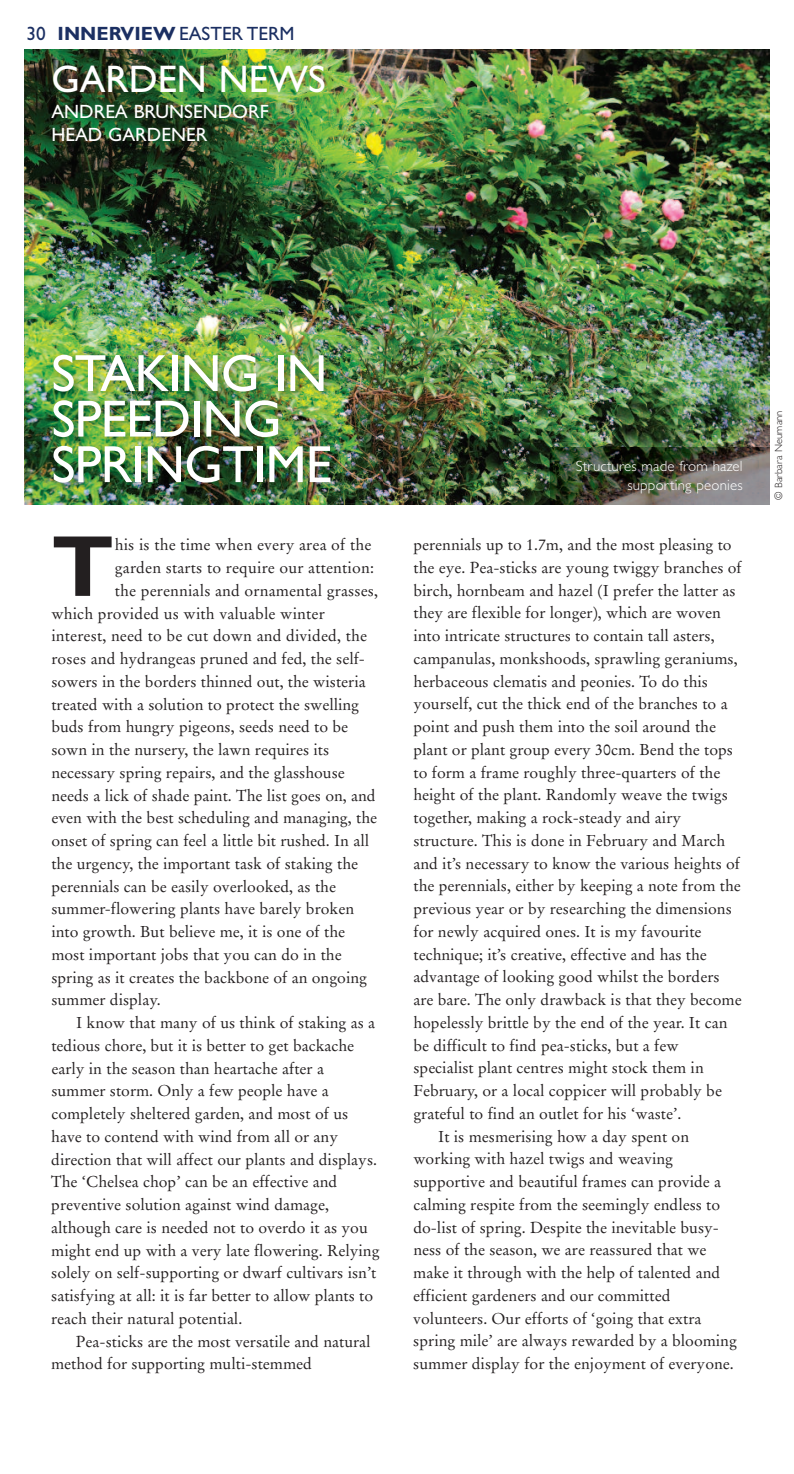
<style>
.page{position:relative;width:794px;height:1474px;background:#fff}
.page>*{position:absolute;margin:0;border:0;box-sizing:border-box;transform-origin:0 0}
.t1{font:700 86.98px "Gill Sans CE";color:#231f20}
.t2{font:52.5px/45.5px "Gill Sans CE";letter-spacing:-.015em;color:#fff}
.t3{font:38.5px "Gill Sans CE";color:#fff}
.t4{font:19.25px/22.8px "Gill Sans CE";color:#fff}
.t5{font:19.25px "Gill Sans CE";color:#1b2f62}
.t6{font:15.75px "Stempel Garamond";color:#231f20}
.t7{font:300 14.88px/19.2px "Gill Sans CE";letter-spacing:.01em;color:#fff;text-align:right}
.t8{font:300 10.5px "Gill Sans CE";letter-spacing:.01em;color:#231f20}
.s1{font-weight:700}
</style>
<div class="page">
<img style="left:25px;top:50px;width:744px;height:455px">
<img style="left:550px;top:448px;width:219px;height:57px">
<img style="left:25px;top:335px;width:357px;height:170px">
<p class="t5" style="left:27px;top:27px;width:270px">30 <span class="s1">INNERVIEW</span> EASTER TERM</p>
<h3 class="t3" style="left:51px;top:65px;width:276px">GARDEN NEWS</h3>
<p class="t4" style="left:51px;top:102px;width:219px">ANDREA BRUNSENDORF<br>HEAD GARDENER</p>
<h2 class="t2" style="left:51px;top:356px;width:282px">STAKING IN<br>SPEEDING<br>SPRINGTIME</h2>
<h1 class="t1" style="left:51px;top:533px;width:64px">T</h1>
<p class="t6" style="left:115px;top:538px;width:258px">his is the time when every area of the</p>
<p class="t6" style="left:115px;top:561px;width:261px">garden starts to require our attention:</p>
<p class="t6" style="left:115px;top:583px;width:265px">the perennials and ornamental grasses,</p>
<p class="t6" style="left:51px;top:606px;width:275px">which provided us with valuable winter</p>
<p class="t6" style="left:51px;top:629px;width:317px">interest, need to be cut down and divided, the</p>
<p class="t6" style="left:51px;top:652px;width:315px">roses and hydrangeas pruned and fed, the self-</p>
<p class="t6" style="left:51px;top:674px;width:316px">sowers in the borders thinned out, the wisteria</p>
<p class="t6" style="left:51px;top:697px;width:309px">treated with a solution to protect the swelling</p>
<p class="t6" style="left:51px;top:720px;width:298px">buds from hungry pigeons, seeds need to be</p>
<p class="t6" style="left:51px;top:743px;width:279px">sown in the nursery, the lawn requires its</p>
<p class="t6" style="left:51px;top:765px;width:295px">necessary spring repairs, and the glasshouse</p>
<p class="t6" style="left:51px;top:788px;width:326px">needs a lick of shade paint. The list goes on, and</p>
<p class="t6" style="left:51px;top:811px;width:327px">even with the best scheduling and managing, the</p>
<p class="t6" style="left:51px;top:834px;width:319px">onset of spring can feel a little bit rushed. In all</p>
<p class="t6" style="left:51px;top:856px;width:308px">the urgency, the important task of staking the</p>
<p class="t6" style="left:51px;top:879px;width:286px">perennials can be easily overlooked, as the</p>
<p class="t6" style="left:51px;top:902px;width:304px">summer-flowering plants have barely broken</p>
<p class="t6" style="left:51px;top:925px;width:295px">into growth. But believe me, it is one of the</p>
<p class="t6" style="left:51px;top:947px;width:292px">most important jobs that you can do in the</p>
<p class="t6" style="left:51px;top:970px;width:317px">spring as it creates the backbone of an ongoing</p>
<p class="t6" style="left:51px;top:993px;width:111px">summer display.</p>
<p class="t6" style="left:76px;top:1015px;width:300px">I know that many of us think of staking as a</p>
<p class="t6" style="left:51px;top:1038px;width:304px">tedious chore, but it is better to get backache</p>
<p class="t6" style="left:51px;top:1061px;width:274px">early in the season than heartache after a</p>
<p class="t6" style="left:51px;top:1084px;width:279px">summer storm. Only a few people have a</p>
<p class="t6" style="left:51px;top:1106px;width:298px">completely sheltered garden, and most of us</p>
<p class="t6" style="left:51px;top:1129px;width:288px">have to contend with wind from all or any</p>
<p class="t6" style="left:51px;top:1152px;width:327px">direction that will affect our plants and displays.</p>
<p class="t6" style="left:51px;top:1175px;width:287px">The ‘Chelsea chop’ can be an effective and</p>
<p class="t6" style="left:51px;top:1197px;width:279px">preventive solution against wind damage,</p>
<p class="t6" style="left:51px;top:1220px;width:318px">although care is needed not to overdo it as you</p>
<p class="t6" style="left:51px;top:1243px;width:330px">might end up with a very late flowering. Relying</p>
<p class="t6" style="left:51px;top:1266px;width:327px">solely on self-supporting or dwarf cultivars isn’t</p>
<p class="t6" style="left:51px;top:1288px;width:323px">satisfying at all: it is far better to allow plants to</p>
<p class="t6" style="left:51px;top:1311px;width:193px">reach their natural potential.</p>
<p class="t6" style="left:76px;top:1334px;width:296px">Pea-sticks are the most versatile and natural</p>
<p class="t6" style="left:51px;top:1357px;width:262px">method for supporting multi-stemmed</p>
<p class="t7" style="left:576px;top:458px;width:168px">Structures made from hazel supporting peonies</p>
<p class="t6" style="left:413px;top:538px;width:320px">perennials up to 1.7m, and the most pleasing to</p>
<p class="t6" style="left:413px;top:560px;width:330px">the eye. Pea-sticks are young twiggy branches of</p>
<p class="t6" style="left:413px;top:583px;width:324px">birch, hornbeam and hazel (I prefer the latter as</p>
<p class="t6" style="left:413px;top:606px;width:309px">they are flexible for longer), which are woven</p>
<p class="t6" style="left:413px;top:629px;width:303px">into intricate structures to contain tall asters,</p>
<p class="t6" style="left:413px;top:651px;width:326px">campanulas, monkshoods, sprawling geraniums,</p>
<p class="t6" style="left:413px;top:674px;width:296px">herbaceous clematis and peonies. To do this</p>
<p class="t6" style="left:413px;top:697px;width:316px">yourself, cut the thick end of the branches to a</p>
<p class="t6" style="left:413px;top:720px;width:304px">point and push them into the soil around the</p>
<p class="t6" style="left:413px;top:742px;width:321px">plant or plant group every 30cm. Bend the tops</p>
<p class="t6" style="left:413px;top:765px;width:308px">to form a frame roughly three-quarters of the</p>
<p class="t6" style="left:413px;top:788px;width:316px">height of the plant. Randomly weave the twigs</p>
<p class="t6" style="left:413px;top:811px;width:269px">together, making a rock-steady and airy</p>
<p class="t6" style="left:413px;top:833px;width:313px">structure. This is done in February and March</p>
<p class="t6" style="left:413px;top:856px;width:328px">and it’s necessary to know the various heights of</p>
<p class="t6" style="left:413px;top:879px;width:329px">the perennials, either by keeping a note from the</p>
<p class="t6" style="left:413px;top:902px;width:320px">previous year or by researching the dimensions</p>
<p class="t6" style="left:413px;top:924px;width:290px">for newly acquired ones. It is my favourite</p>
<p class="t6" style="left:413px;top:947px;width:295px">technique; it’s creative, effective and has the</p>
<p class="t6" style="left:413px;top:970px;width:308px">advantage of looking good whilst the borders</p>
<p class="t6" style="left:413px;top:992px;width:330px">are bare. The only drawback is that they become</p>
<p class="t6" style="left:413px;top:1015px;width:315px">hopelessly brittle by the end of the year. It can</p>
<p class="t6" style="left:413px;top:1038px;width:267px">be difficult to find pea-sticks, but a few</p>
<p class="t6" style="left:413px;top:1061px;width:292px">specialist plant centres might stock them in</p>
<p class="t6" style="left:413px;top:1083px;width:310px">February, or a local coppicer will probably be</p>
<p class="t6" style="left:413px;top:1106px;width:269px">grateful to find an outlet for his ‘waste’.</p>
<p class="t6" style="left:438px;top:1129px;width:252px">It is mesmerising how a day spent on</p>
<p class="t6" style="left:413px;top:1152px;width:261px">working with hazel twigs and weaving</p>
<p class="t6" style="left:413px;top:1174px;width:309px">supportive and beautiful frames can provide a</p>
<p class="t6" style="left:413px;top:1197px;width:308px">calming respite from the seemingly endless to</p>
<p class="t6" style="left:413px;top:1220px;width:307px">do-list of spring. Despite the inevitable busy-</p>
<p class="t6" style="left:413px;top:1243px;width:295px">ness of the season, we are reassured that we</p>
<p class="t6" style="left:413px;top:1265px;width:308px">make it through with the help of talented and</p>
<p class="t6" style="left:413px;top:1288px;width:259px">efficient gardeners and our committed</p>
<p class="t6" style="left:413px;top:1311px;width:290px">volunteers. Our efforts of ‘going that extra</p>
<p class="t6" style="left:413px;top:1334px;width:325px">spring mile’ are always rewarded by a blooming</p>
<p class="t6" style="left:413px;top:1356px;width:322px">summer display for the enjoyment of everyone.</p>
<p class="t8" style="left:774px;top:500px;width:91px;rotate:-90deg">© Barbara Neumann</p>
</div>
